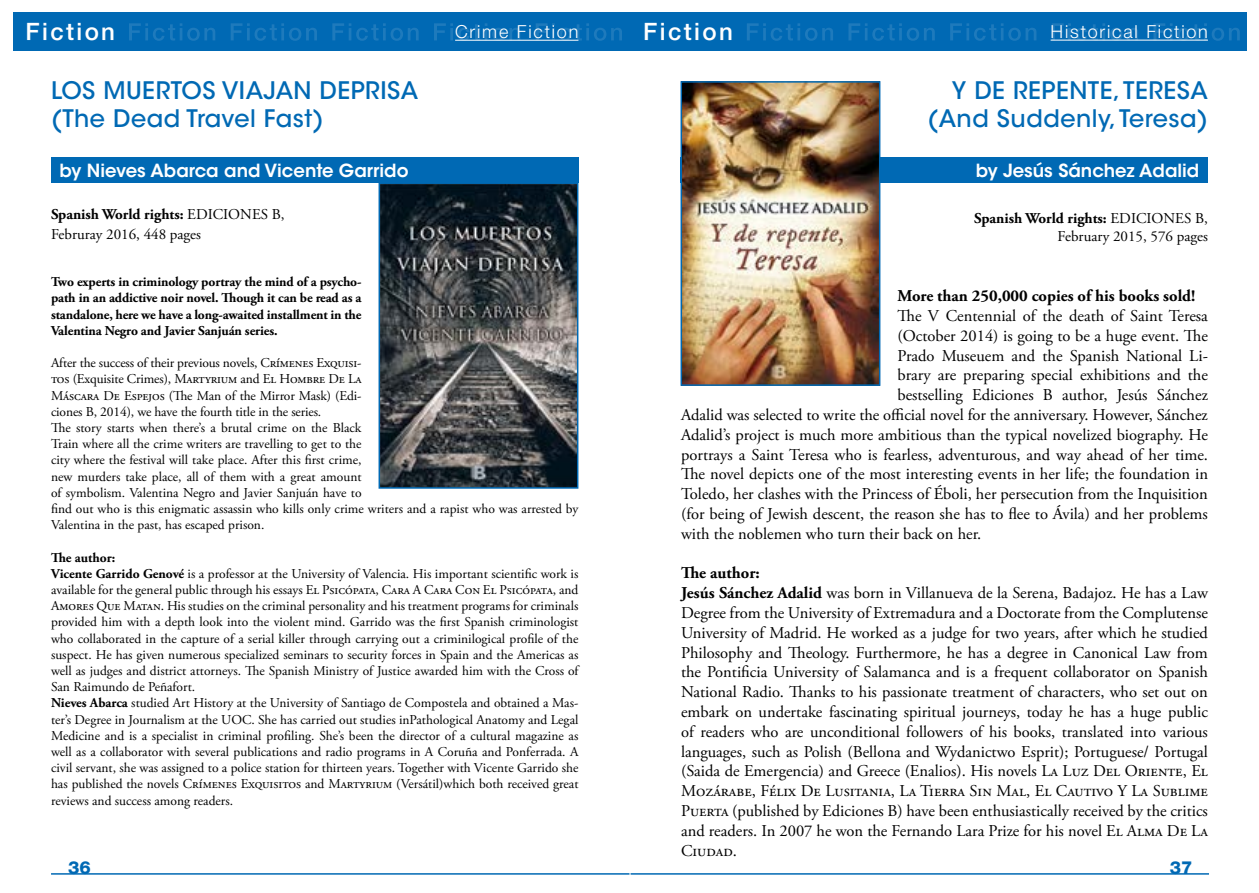
<style>
.page{position:relative;width:1259px;height:893px;background:#fff}
.page>*{position:absolute;margin:0;border:0;box-sizing:border-box;transform-origin:0 0}
.t1{font:500 24px/28.8px "ITC Avant Garde Std";letter-spacing:.02em;color:#0069b4;text-align:right}
.t2{font:500 24px "Helvetica Neue LT Std";letter-spacing:.1em;color:#fff}
.t3{font:600 18px "ITC Avant Garde Std";color:#fff}
.t4{font:300 18px "Helvetica Neue LT Std";letter-spacing:.1em;color:#fff}
.t5{font:800 18px "Helvetica Neue LT Std";color:#0069b4}
.t6{font:16.5px/19.8px "Adobe Garamond Pro";color:#000}
.t7{font:700 16.5px "Adobe Garamond Pro";color:#000}
.t8{font:16.5px "Adobe Garamond Pro";letter-spacing:-.025em;color:#000}
.t9{font:15px/18px "Adobe Garamond Pro";color:#000;text-align:right}
.t10{font:13.5px/16.2px "Adobe Garamond Pro";letter-spacing:-.01em;color:#000}
.t11{font:700 13.5px/16.2px "Adobe Garamond Pro";letter-spacing:-.01em;color:#000;text-align:justify}
.s1{font-weight:700}
</style>
<div class="page">
<div style="left:13px;top:13px;width:616px;height:38px;background:#0069b4"></div>
<svg style="left:27px;top:23px;width:595px;height:18px"></svg>
<div style="left:630px;top:13px;width:617px;height:38px;background:#0069b4"></div>
<svg style="left:645px;top:23px;width:594px;height:18px"></svg>
<hr style="left:51px;top:873px;width:578px;height:2px;background:#0069b4">
<hr style="left:630px;top:873px;width:579px;height:2px;background:#0069b4">
<hr style="left:1050px;top:40px;width:158px;height:1px;background:#fff">
<div style="left:680px;top:157px;width:528px;height:25px;background:#0069b4"></div>
<img style="left:683px;top:84px;width:194px;height:299px">
<div style="left:680px;top:81px;width:200px;height:305px;border:2px solid #0069b4"></div>
<hr style="left:455px;top:40px;width:123px;height:1px;background:#fff">
<div style="left:51px;top:157px;width:527px;height:25px;background:#0069b4"></div>
<img style="left:381px;top:185px;width:194px;height:301px">
<div style="left:378px;top:182px;width:200px;height:307px;border:2px solid #0069b4"></div>
<h1 class="t2" style="left:26px;top:18px;width:91px">Fiction</h1>
<h1 class="t2" style="left:643px;top:18px;width:91px">Fiction</h1>
<h2 class="t4" style="left:455px;top:21px;width:125px">Crime Fiction</h2>
<h2 class="t4" style="left:1050px;top:21px;width:159px">Historical Fiction</h2>
<h1 class="t1" style="left:51px;top:76px;width:369px;text-align:left">LOS MUERTOS VIAJAN DEPRISA (The Dead Travel Fast)</h1>
<h2 class="t3" style="left:60px;top:159px;width:350px">by Nieves Abarca and Vicente Garrido</h2>
<h1 class="t1" style="left:927px;top:76px;width:282px">Y DE REPENTE, TERESA (And Suddenly, Teresa)</h1>
<h2 class="t3" style="left:975px;top:159px;width:225px">by Jesús Sánchez Adalid</h2>
<p class="t9" style="left:51px;top:205px;width:235px;line-height:19.8px;text-align:left"><span class="s1">Spanish World rights:</span> EDICIONES B,<br>Februray 2016, 448 pages</p>
<p class="t11" style="left:51px;top:274px;width:312px">Two experts in criminology portray the mind of a psycho&shy;path in an addictive noir novel. Though it can be read as a standalone, here we have a long-awaited installment in the Valentina Negro and Javier Sanjuán series.</p>
<p class="t10" style="left:51px;top:355px;width:529px">After the success of their previous novels, Crímenes Exquisi-<br>tos (Exquisite Crimes), Martyrium and El Hombre De La<br>Máscara De Espejos (The Man of the Mirror Mask) (Edi-<br>ciones B, 2014), we have the fourth title in the series.<br>The story starts when there’s a brutal crime on the Black<br>Train where all the crime writers are travelling to get to the<br>city where the festival will take place. After this first crime,<br>new murders take place, all of them with a great amount<br>of symbolism. Valentina Negro and Javier Sanjuán have to<br>find out who is this enigmatic assassin who kills only crime writers and a rapist who was arrested by Valentina in the past, has escaped prison.</p>
<p class="t10" style="left:51px;top:550px;width:530px"><span class="s1">The author:<br>Vicente Garrido Genové</span> is a professor at the University of Valencia. His important scientific work is available for the general public through his essays El Psicópata, Cara A Cara Con El Psicópata, and Amores Que Matan. His studies on the criminal personality and his treatment programs for criminals provided him with a depth look into the violent mind. Garrido was the first Spanish criminologist who collaborated in the capture of a serial killer through carrying out a criminilogical profile of the suspect. He has given numerous specialized seminars to security forces in Spain and the Americas as well as judges and district attorneys. The Spanish Ministry of Justice awarded him with the Cross of San Raimundo de Peñafort.<br><span class="s1">Nieves Abarca</span> studied Art History at the University of Santiago de Compostela and obtained a Mas&shy;ter’s Degree in Journalism at the UOC. She has carried out studies inPathological Anatomy and Legal Medicine and is a specialist in criminal profiling. She’s been the director of a cultural magazine as well as a collaborator with several publications and radio programs in A Coruña and Ponferrada. A civil servant, she was assigned to a police station for thirteen years. Together with Vicente Garrido she has published the novels Crímenes Exquisitos and Martyrium (Versátil)which both received great reviews and success among readers.</p>
<p class="t9" style="left:974px;top:210px;width:235px"><span class="s1">Spanish World rights:</span> EDICIONES B,<br>February 2015, 576 pages</p>
<p class="t7" style="left:897px;top:286px;width:299px">More than 250,000 copies of his books sold!</p>
<p class="t6" style="left:897px;top:306px;width:312px">The V Centennial of the death of Saint Teresa</p>
<p class="t6" style="left:897px;top:326px;width:312px">(October 2014) is going to be a huge event. The</p>
<p class="t8" style="left:897px;top:345px;width:312px">Prado Museuem and the Spanish National Li-</p>
<p class="t6" style="left:897px;top:366px;width:312px">brary are preparing special exhibitions and the</p>
<p class="t6" style="left:897px;top:386px;width:312px">bestselling Ediciones B author, Jesús Sánchez</p>
<p class="t6" style="left:681px;top:405px;width:528px">Adalid was selected to write the official novel for the anniversary. However, Sánchez</p>
<p class="t6" style="left:681px;top:425px;width:528px">Adalid’s project is much more ambitious than the typical novelized biography. He</p>
<p class="t6" style="left:681px;top:445px;width:528px">portrays a Saint Teresa who is fearless, adventurous, and way ahead of her time.</p>
<p class="t6" style="left:681px;top:465px;width:528px">The novel depicts one of the most interesting events in her life; the foundation in</p>
<p class="t6" style="left:681px;top:485px;width:528px">Toledo, her clashes with the Princess of Éboli, her persecution from the Inquisition</p>
<p class="t6" style="left:681px;top:504px;width:528px">(for being of Jewish descent, the reason she has to flee to Ávila) and her problems</p>
<p class="t6" style="left:681px;top:524px;width:302px">with the noblemen who turn their back on her.</p>
<p class="t6" style="left:681px;top:564px;width:529px"><span class="s1">The author:<br>Jesús Sánchez Adalid</span> was born in Villanueva de la Serena, Badajoz. He has a Law Degree from the University of Extremadura and a Doctorate from the Complutense University of Madrid. He worked as a judge for two years, after which he studied Philosophy and Theology. Furthermore, he has a degree in Canonical Law from the Pontificia University of Salamanca and is a frequent collaborator on Spanish National Radio. Thanks to his passionate treatment of characters, who set out on embark on undertake fascinating spiritual journeys, today he has a huge public of readers who are unconditional followers of his books, translated into various languages, such as Polish (Bellona and Wydanictwo Esprit); Portuguese/ Portugal (Saida de Emergencia) and Greece (Enalios). His novels La Luz Del Oriente, El Mozárabe, Félix De Lusitania, La Tierra Sin Mal, El Cautivo Y La Sublime Puerta (published by Ediciones B) have been enthusiastically received by the critics and readers. In 2007 he won the Fernando Lara Prize for his novel El Alma De La Ciudad.</p>
<h2 class="t5" style="left:68px;top:857px;width:24px">36</h2>
<h2 class="t5" style="left:1170px;top:857px;width:24px">37</h2>
</div>
